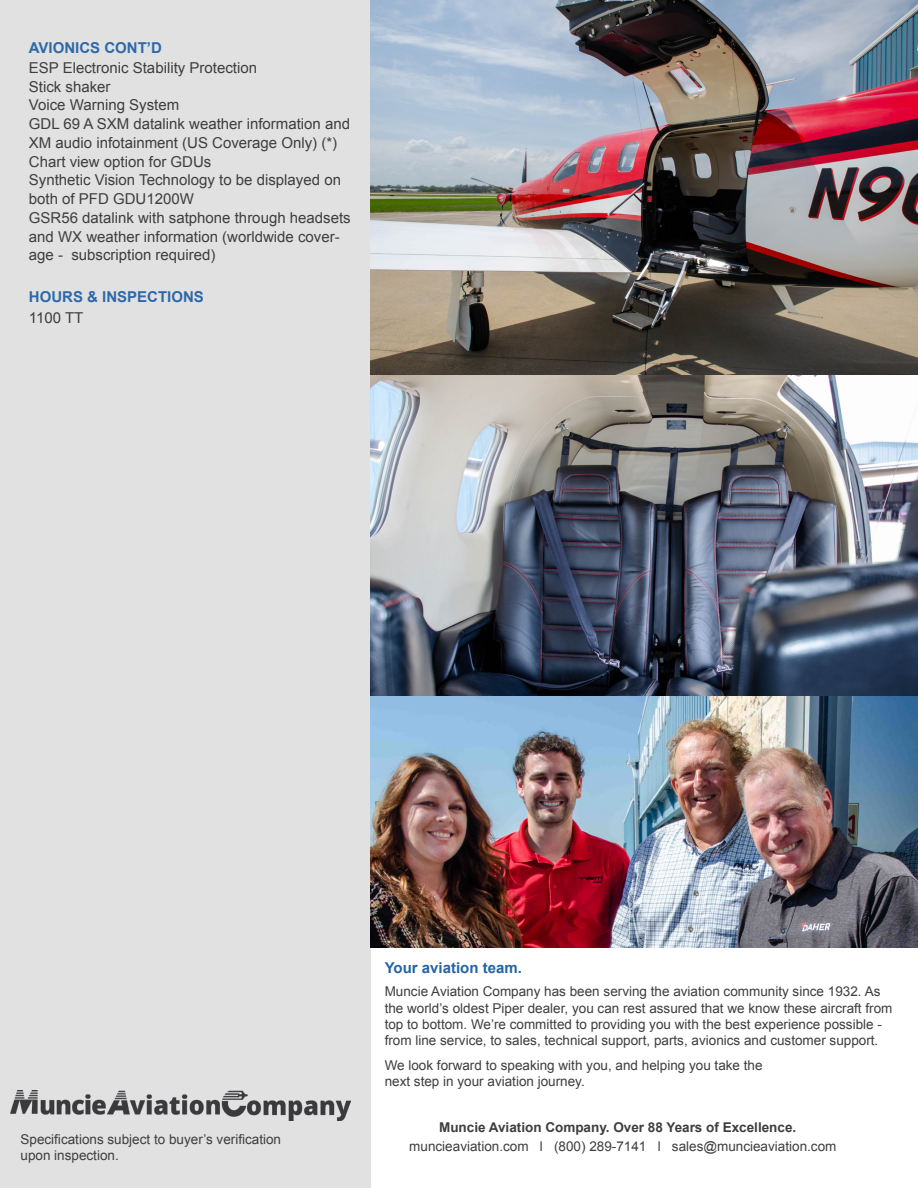
<style>
.page{position:relative;width:918px;height:1188px;background:#fff}
.page>*{position:absolute;margin:0;border:0;box-sizing:border-box;transform-origin:0 0}
.t1{font:15px/18.8px "Arial";color:#3e3e3f}
.t2{font:700 15px "Arial";color:#2d69a8}
.t3{font:700 15px "Arial";color:#2464a5}
.t4{font:13.5px/16.2px "Arial";color:#3e3e3f}
.t5{font:700 13.5px "Arial";color:#3e3e3f}
</style>
<div class="page">
<div style="left:0;top:0;width:370px;height:1188px;background:#e2e1e2"></div>
<img style="left:370px;top:0;width:548px;height:948px">
<img style="left:11px;top:1091px;width:339px;height:30px">
<p class="t2" style="left:29px;top:37px;width:135px">AVIONICS CONT’D</p>
<p class="t1" style="left:29px;top:58px;width:230px">ESP Electronic Stability Protection</p>
<p class="t1" style="left:29px;top:77px;width:83px">Stick shaker</p>
<p class="t1" style="left:29px;top:96px;width:152px">Voice Warning System</p>
<p class="t1" style="left:29px;top:115px;width:323px">GDL 69 A SXM datalink weather information and<br>XM audio infotainment (US Coverage Only) (*)</p>
<p class="t1" style="left:29px;top:152px;width:184px">Chart view option for GDUs</p>
<p class="t1" style="left:29px;top:171px;width:314px">Synthetic Vision Technology to be displayed on both of PFD GDU1200W</p>
<p class="t1" style="left:29px;top:208px;width:323px">GSR56 datalink with satphone through headsets and WX weather information (worldwide cover&shy;age - subscription required)</p>
<p class="t2" style="left:29px;top:287px;width:177px">HOURS &amp; INSPECTIONS</p>
<p class="t1" style="left:29px;top:309px;width:56px">1100 TT</p>
<p class="t4" style="left:21px;top:1131px;width:262px">Specifications subject to buyer’s verification upon inspection.</p>
<p class="t3" style="left:385px;top:958px;width:139px">Your aviation team.</p>
<p class="t4" style="left:385px;top:984px;width:509px">Muncie Aviation Company has been serving the aviation community since 1932. As the world’s oldest Piper dealer, you can rest assured that we know these aircraft from top to bottom. We’re committed to providing you with the best experience possible - from line service, to sales, technical support, parts, avionics and customer support.</p>
<p class="t4" style="left:385px;top:1057px;width:379px">We look forward to speaking with you, and helping you take the</p>
<p class="t4" style="left:385px;top:1074px;width:202px">next step in your aviation journey.</p>
<p class="t5" style="left:439px;top:1118px;width:359px">Muncie Aviation Company. Over 88 Years of Excellence.</p>
<p class="t4" style="left:409px;top:1138px;width:429px">muncieaviation.com l (800) 289-7141 l sales@muncieaviation.com</p>
</div>
